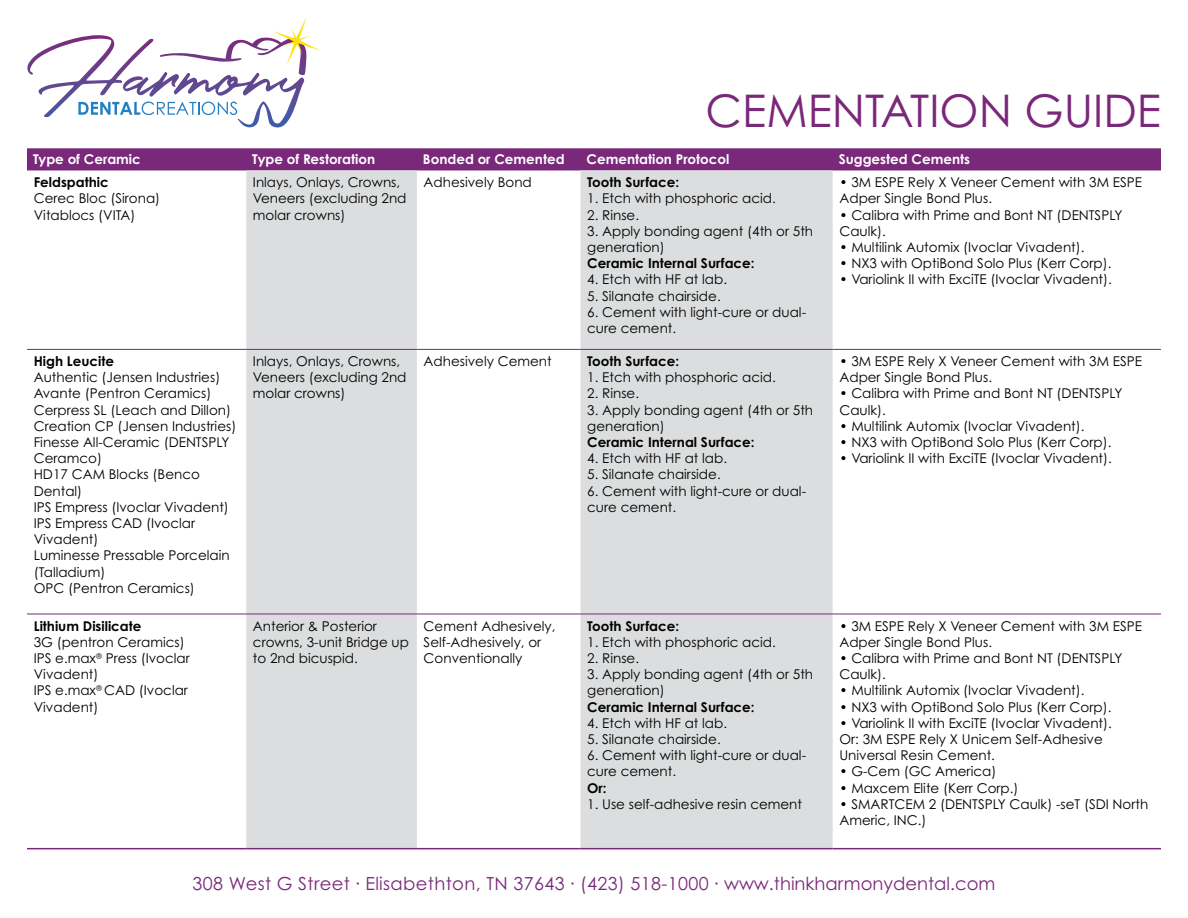
<style>
.page{position:relative;width:1188px;height:918px;background:#fff}
.page>*{position:absolute;margin:0;border:0;box-sizing:border-box;transform-origin:0 0}
.t1{font:45px "Century Gothic Pro";color:#7a287a}
.t2{font:18px "Century Gothic Pro";letter-spacing:.02em;color:#7a287a}
.t3{font:13.5px/16.2px "Century Gothic Pro";color:#000}
.t4{font:700 13.5px "Century Gothic Pro";color:#000}
.t5{font:700 13.5px "Century Gothic Pro";color:#fff}
</style>
<div class="page">
<div style="left:27px;top:148px;width:1134px;height:22px;background:#7a287a"></div>
<svg style="left:246px;top:170px;width:587px;height:678px;fill:#dcddde"></svg>
<hr style="left:27px;top:349px;width:219px;height:1px;background:#7a287a">
<hr style="left:27px;top:614px;width:219px;height:1px;background:#7a287a">
<hr style="left:246px;top:349px;width:171px;height:1px;background:#7a287a">
<hr style="left:246px;top:614px;width:171px;height:1px;background:#7a287a">
<hr style="left:417px;top:349px;width:164px;height:1px;background:#7a287a">
<hr style="left:417px;top:614px;width:164px;height:1px;background:#7a287a">
<hr style="left:580px;top:349px;width:253px;height:1px;background:#7a287a">
<hr style="left:580px;top:614px;width:253px;height:1px;background:#7a287a">
<hr style="left:833px;top:349px;width:328px;height:1px;background:#7a287a">
<hr style="left:833px;top:614px;width:328px;height:1px;background:#7a287a">
<hr style="left:27px;top:848px;width:219px;height:1px;background:#7a287a">
<hr style="left:246px;top:848px;width:171px;height:1px;background:#7a287a">
<hr style="left:417px;top:848px;width:164px;height:1px;background:#7a287a">
<hr style="left:580px;top:848px;width:253px;height:1px;background:#7a287a">
<hr style="left:833px;top:848px;width:328px;height:1px;background:#7a287a">
<svg style="left:27px;top:17px;width:294px;height:111px"></svg>
<h1 class="t1" style="left:706px;top:83px;width:457px">CEMENTATION GUIDE</h1>
<p class="t5" style="left:33px;top:151px;width:109px">Type of Ceramic</p>
<p class="t5" style="left:252px;top:151px;width:124px">Type of Restoration</p>
<p class="t5" style="left:423px;top:151px;width:143px">Bonded or Cemented</p>
<p class="t5" style="left:586px;top:151px;width:144px">Cementation Protocol</p>
<p class="t5" style="left:839px;top:151px;width:133px">Suggested Cements</p>
<p class="t4" style="left:34px;top:174px;width:77px">Feldspathic</p>
<p class="t3" style="left:34px;top:190px;width:128px">Cerec Bloc (Sirona)<br>Vitablocs (VITA)</p>
<p class="t3" style="left:839px;top:174px;width:304px">• 3M ESPE Rely X Veneer Cement with 3M ESPE<br>Adper Single Bond Plus.</p>
<p class="t3" style="left:839px;top:206px;width:284px">• Calibra with Prime and Bont NT (DENTSPLY<br>Caulk).</p>
<p class="t3" style="left:839px;top:239px;width:247px">• Multilink Automix (Ivoclar Vivadent).</p>
<p class="t3" style="left:839px;top:255px;width:273px">• NX3 with OptiBond Solo Plus (Kerr Corp).</p>
<p class="t3" style="left:839px;top:271px;width:274px">• Variolink II with ExciTE (Ivoclar Vivadent).</p>
<p class="t3" style="left:253px;top:174px;width:155px">Inlays, Onlays, Crowns,<br>Veneers (excluding 2nd molar crowns)</p>
<p class="t3" style="left:424px;top:174px;width:110px">Adhesively Bond</p>
<p class="t4" style="left:587px;top:174px;width:93px">Tooth Surface:</p>
<p class="t3" style="left:587px;top:190px;width:190px">1. Etch with phosphoric acid.</p>
<p class="t3" style="left:587px;top:206px;width:53px">2. Rinse.</p>
<p class="t3" style="left:587px;top:223px;width:227px">3. Apply bonding agent (4th or 5th generation)</p>
<p class="t4" style="left:587px;top:255px;width:169px">Ceramic Internal Surface:</p>
<p class="t3" style="left:587px;top:271px;width:141px">4. Etch with HF at lab.</p>
<p class="t3" style="left:587px;top:287px;width:135px">5. Silanate chairside.</p>
<p class="t3" style="left:587px;top:304px;width:220px">6. Cement with light-cure or dual&shy;cure cement.</p>
<p class="t4" style="left:34px;top:353px;width:82px">High Leucite</p>
<p class="t3" style="left:34px;top:369px;width:204px">Authentic (Jensen Industries)<br>Avante (Pentron Ceramics)<br>Cerpress SL (Leach and Dillon)<br>Creation CP (Jensen Industries)<br>Finesse All-Ceramic (DENTSPLY<br>Ceramco)<br>HD17 CAM Blocks (Benco<br>Dental)<br>IPS Empress (Ivoclar Vivadent)<br>IPS Empress CAD (Ivoclar<br>Vivadent)<br>Luminesse Pressable Porcelain (Talladium)<br>OPC (Pentron Ceramics)</p>
<p class="t4" style="left:34px;top:617px;width:109px">Lithium Disilicate</p>
<p class="t3" style="left:34px;top:634px;width:158px">3G (pentron Ceramics)<br>IPS e.max<sup>®</sup> Press (Ivoclar<br>Vivadent)<br>IPS e.max<sup>®</sup> CAD (Ivoclar<br>Vivadent)</p>
<p class="t3" style="left:253px;top:353px;width:155px">Inlays, Onlays, Crowns,<br>Veneers (excluding 2nd molar crowns)</p>
<p class="t3" style="left:424px;top:353px;width:130px">Adhesively Cement</p>
<p class="t4" style="left:587px;top:353px;width:93px">Tooth Surface:</p>
<p class="t3" style="left:587px;top:369px;width:190px">1. Etch with phosphoric acid.</p>
<p class="t3" style="left:587px;top:385px;width:53px">2. Rinse.</p>
<p class="t3" style="left:587px;top:402px;width:227px">3. Apply bonding agent (4th or 5th generation)</p>
<p class="t4" style="left:587px;top:434px;width:169px">Ceramic Internal Surface:</p>
<p class="t3" style="left:587px;top:450px;width:141px">4. Etch with HF at lab.</p>
<p class="t3" style="left:587px;top:466px;width:135px">5. Silanate chairside.</p>
<p class="t3" style="left:587px;top:483px;width:220px">6. Cement with light-cure or dual&shy;cure cement.</p>
<p class="t3" style="left:253px;top:618px;width:157px">Anterior &amp; Posterior crowns, 3-unit Bridge up to 2nd bicuspid.</p>
<p class="t3" style="left:424px;top:618px;width:133px">Cement Adhesively,<br>Self-Adhesively, or<br>Conventionally</p>
<p class="t4" style="left:587px;top:617px;width:93px">Tooth Surface:</p>
<p class="t3" style="left:587px;top:634px;width:190px">1. Etch with phosphoric acid.</p>
<p class="t3" style="left:587px;top:650px;width:53px">2. Rinse.</p>
<p class="t3" style="left:587px;top:666px;width:227px">3. Apply bonding agent (4th or 5th generation)</p>
<p class="t4" style="left:587px;top:698px;width:169px">Ceramic Internal Surface:</p>
<p class="t3" style="left:587px;top:715px;width:141px">4. Etch with HF at lab.</p>
<p class="t3" style="left:587px;top:731px;width:135px">5. Silanate chairside.</p>
<p class="t3" style="left:587px;top:747px;width:220px">6. Cement with light-cure or dual&shy;cure cement.</p>
<p class="t4" style="left:587px;top:779px;width:21px">Or:</p>
<p class="t3" style="left:587px;top:796px;width:216px">1. Use self-adhesive resin cement</p>
<p class="t3" style="left:839px;top:353px;width:304px">• 3M ESPE Rely X Veneer Cement with 3M ESPE<br>Adper Single Bond Plus.</p>
<p class="t3" style="left:839px;top:385px;width:284px">• Calibra with Prime and Bont NT (DENTSPLY<br>Caulk).</p>
<p class="t3" style="left:839px;top:418px;width:247px">• Multilink Automix (Ivoclar Vivadent).</p>
<p class="t3" style="left:839px;top:434px;width:273px">• NX3 with OptiBond Solo Plus (Kerr Corp).</p>
<p class="t3" style="left:839px;top:450px;width:274px">• Variolink II with ExciTE (Ivoclar Vivadent).</p>
<p class="t3" style="left:839px;top:618px;width:304px">• 3M ESPE Rely X Veneer Cement with 3M ESPE<br>Adper Single Bond Plus.</p>
<p class="t3" style="left:839px;top:650px;width:284px">• Calibra with Prime and Bont NT (DENTSPLY<br>Caulk).</p>
<p class="t3" style="left:839px;top:682px;width:247px">• Multilink Automix (Ivoclar Vivadent).</p>
<p class="t3" style="left:839px;top:699px;width:273px">• NX3 with OptiBond Solo Plus (Kerr Corp).</p>
<p class="t3" style="left:839px;top:715px;width:274px">• Variolink II with ExciTE (Ivoclar Vivadent).<br>Or: 3M ESPE Rely X Unicem Self-Adhesive<br>Universal Resin Cement.</p>
<p class="t3" style="left:839px;top:763px;width:158px">• G-Cem (GC America)</p>
<p class="t3" style="left:839px;top:780px;width:181px">• Maxcem Elite (Kerr Corp.)</p>
<p class="t3" style="left:839px;top:796px;width:310px">• SMARTCEM 2 (DENTSPLY Caulk) -seT (SDI North<br>Americ, INC.)</p>
<h2 class="t2" style="left:193px;top:873px;width:804px">308 West G Street · Elisabethton, TN 37643 · (423) 518-1000 · www.thinkharmonydental.com</h2>
</div>
